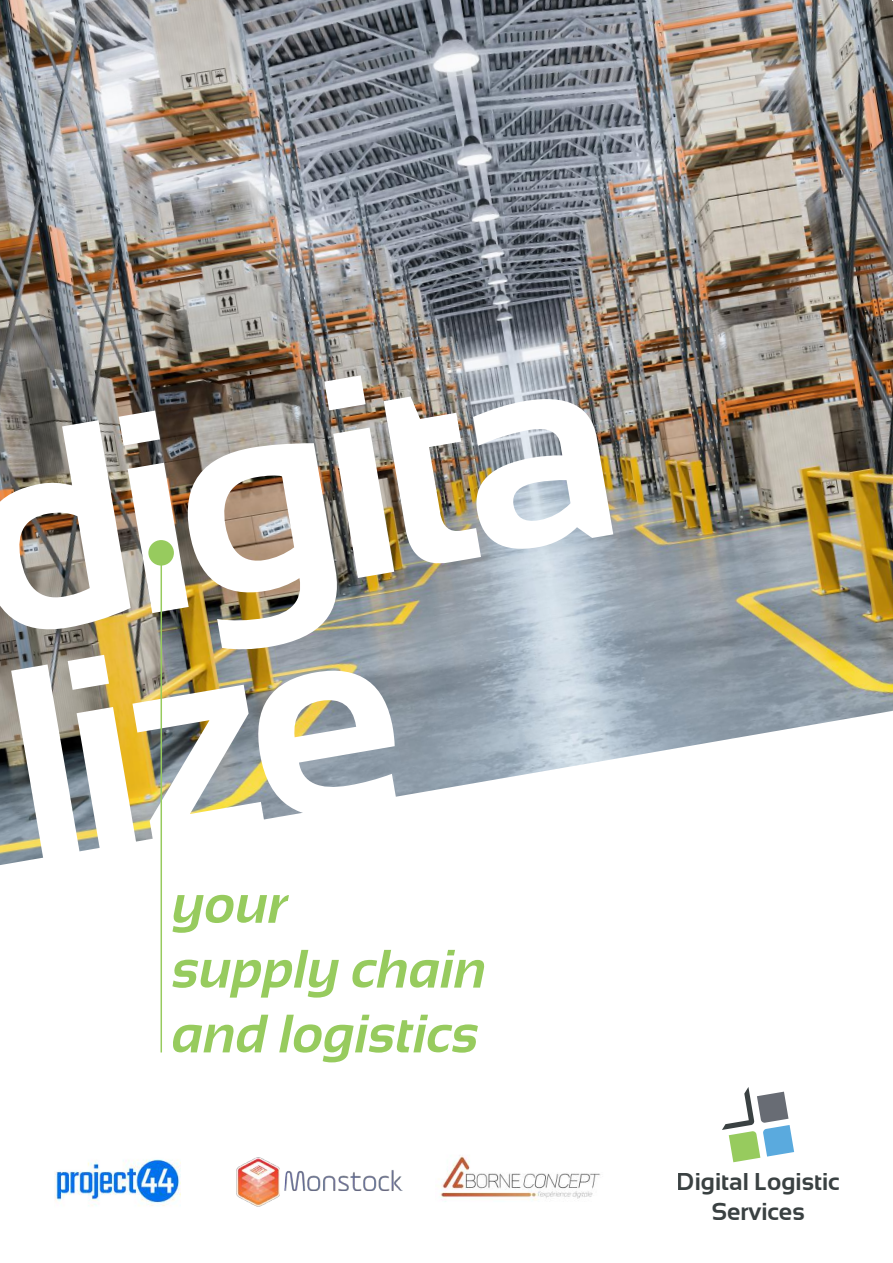
<style>
.page{position:relative;width:893px;height:1263px;background:#fff}
.page>*{position:absolute;margin:0;border:0;box-sizing:border-box;transform-origin:0 0}
.t1{font:700 285.3px/231.1px "Sansation";color:#fff}
.t2{font:italic 700 54px/64.8px "Sansation";color:#97cb5e}
.t3{font:700 24.45px/29.4px "Sansation";color:#3a4142;text-align:center}
</style>
<div class="page">
<img style="left:0;top:0;width:893px;height:865px">
<svg style="left:722px;top:1087px;width:72px;height:75px"></svg>
<img style="left:236px;top:1157px;width:167px;height:50px">
<img style="left:54px;top:1159px;width:127px;height:47px">
<div style="left:148px;top:540px;width:26px;height:26px;background:#97cb5e;border-radius:50%"></div>
<hr style="left:161px;top:552px;width:1px;height:500px;background:#97cb5e">
<img style="left:440px;top:1156px;width:161px;height:46px">
<h1 class="t1" style="left:-50px;top:432px;width:654px;rotate:-10deg">digita lize</h1>
<p class="t2" style="left:173px;top:872px;width:316px">your<br>supply chain and logistics</p>
<p class="t3" style="left:677px;top:1167px;width:164px">Digital Logistic<br>Services</p>
</div>
